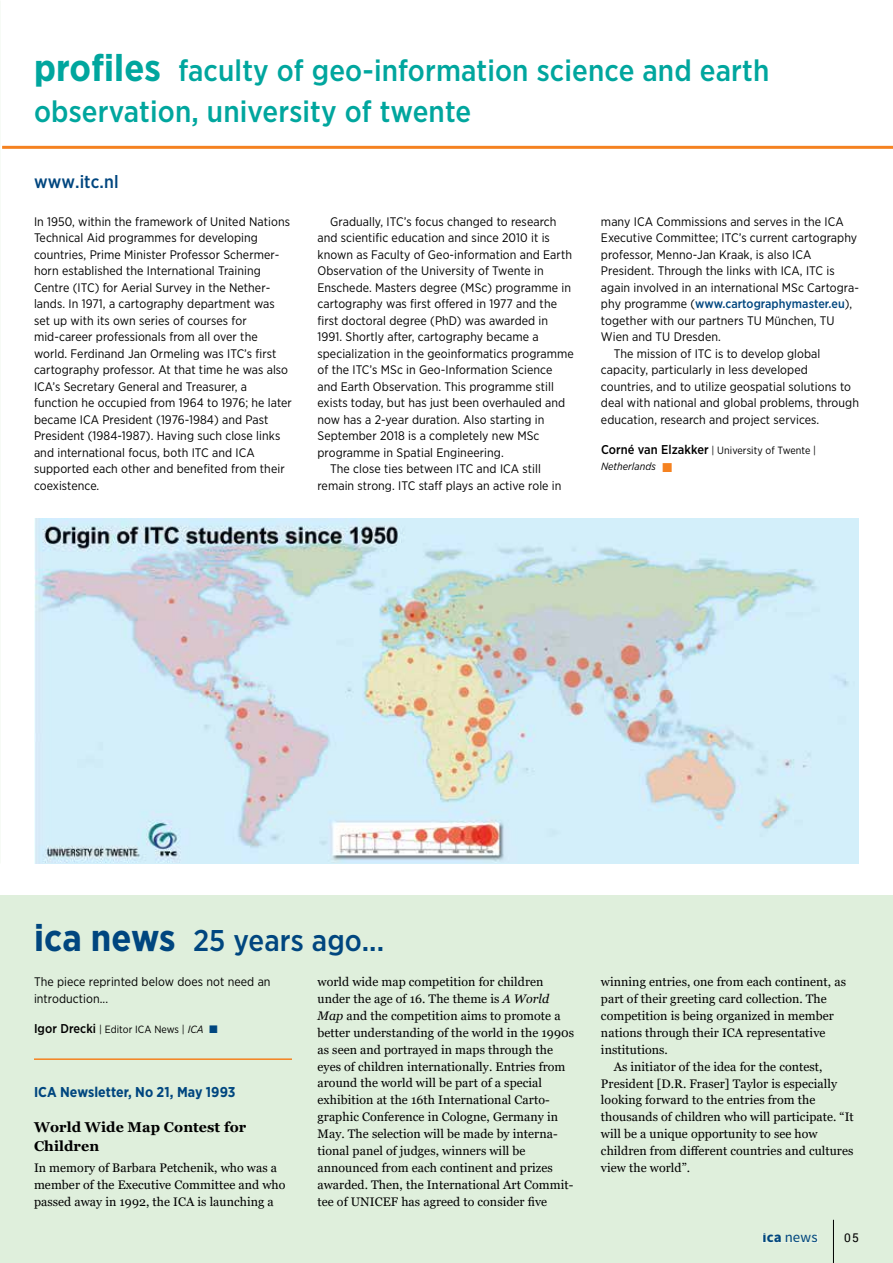
<style>
.page{position:relative;width:893px;height:1263px;background:#fff}
.page>*{position:absolute;margin:0;border:0;box-sizing:border-box;transform-origin:0 0}
.t1{font:500 30px/40.5px "Gotham Narrow";letter-spacing:.005em;color:#00a69e}
.t2{font:500 30px "Gotham Narrow";letter-spacing:.005em;color:#00467f}
.t3{font:500 18px "Gotham Narrow";letter-spacing:.005em;color:#00467f}
.t4{font:14.7px "Source Sans Pro";color:#00467f}
.t5{font:700 14.25px/18.8px "Georgia";letter-spacing:.005em;color:#000}
.t6{font:700 14.25px "Gotham Narrow";letter-spacing:.005em;color:#00467f}
.t7{font:12.3px/16.5px "Gotham Narrow";letter-spacing:.005em;color:#000}
.t8{font:12.3px/17px "Georgia";letter-spacing:.005em;color:#000}
.t9{font:500 12.3px "Gotham Narrow";letter-spacing:.005em;color:#00467f}
.t10{font:12px "Roboto";color:#000}
.t11{font:10.5px/16.5px "Gotham Narrow";letter-spacing:.005em;color:#000}
.s1{font-weight:700;font-size:37.5px}
.s2{font-weight:400;color:#000}
.s3{font-weight:500;font-size:12.75px}
.s4{font-style:italic}
.s5{font-weight:700}
</style>
<div class="page">
<div style="left:0;top:895px;width:893px;height:368px;background:#dfefdc"></div>
<hr style="left:833px;top:1220px;width:1px;height:43px;background:#000">
<img style="left:34px;top:519px;width:825px;height:344px">
<hr style="left:2px;top:146px;width:891px;height:3px;background:#f58220">
<hr style="left:34px;top:1058px;width:258px;height:2px;background:#f58220">
<h1 class="t1" style="left:34px;top:50px;width:737px"><span class="s1">profiles</span> faculty of geo-information science and earth observation, university of twente</h1>
<h2 class="t3" style="left:34px;top:170px;width:86px">www.itc.nl</h2>
<p class="t7" style="left:34px;top:213px;width:259px">In 1950, within the framework of United Nations Technical Aid programmes for developing countries, Prime Minister Professor Schermer&shy;horn established the International Training Centre (ITC) for Aerial Survey in the Nether&shy;lands. In 1971, a cartography department was set up with its own series of courses for mid-career professionals from all over the world. Ferdinand Jan Ormeling was ITC’s first cartography professor. At that time he was also ICA’s Secretary General and Treasurer, a function he occupied from 1964 to 1976; he later became ICA President (1976-1984) and Past President (1984-1987). Having such close links and international focus, both ITC and ICA supported each other and benefited from their coexistence.</p>
<p class="t7" style="left:330px;top:213px;width:228px">Gradually, ITC’s focus changed to research</p>
<p class="t7" style="left:317px;top:229px;width:234px">and scientific education and since 2010 it is</p>
<p class="t7" style="left:317px;top:246px;width:256px">known as Faculty of Geo-information and Earth</p>
<p class="t7" style="left:317px;top:262px;width:228px">Observation of the University of Twente in</p>
<p class="t7" style="left:317px;top:279px;width:255px">Enschede. Masters degree (MSc) programme in</p>
<p class="t7" style="left:317px;top:295px;width:241px">cartography was first offered in 1977 and the</p>
<p class="t7" style="left:317px;top:312px;width:232px">first doctoral degree (PhD) was awarded in</p>
<p class="t7" style="left:317px;top:328px;width:223px">1991. Shortly after, cartography became a</p>
<p class="t7" style="left:317px;top:345px;width:258px">specialization in the geoinformatics programme</p>
<p class="t7" style="left:317px;top:361px;width:236px">of the ITC’s MSc in Geo-Information Science</p>
<p class="t7" style="left:317px;top:378px;width:238px">and Earth Observation. This programme still</p>
<p class="t7" style="left:317px;top:394px;width:249px">exists today, but has just been overhauled and</p>
<p class="t7" style="left:317px;top:411px;width:228px">now has a 2-year duration. Also starting in</p>
<p class="t7" style="left:317px;top:427px;width:224px">September 2018 is a completely new MSc</p>
<p class="t7" style="left:317px;top:444px;width:188px">programme in Spatial Engineering.</p>
<p class="t7" style="left:330px;top:460px;width:212px">The close ties between ITC and ICA still</p>
<p class="t7" style="left:317px;top:477px;width:245px">remain strong. ITC staff plays an active role in</p>
<p class="t7" style="left:601px;top:213px;width:244px">many ICA Commissions and serves in the ICA</p>
<p class="t7" style="left:601px;top:229px;width:258px">Executive Committee; ITC’s current cartography</p>
<p class="t7" style="left:601px;top:246px;width:212px">professor, Menno-Jan Kraak, is also ICA</p>
<p class="t7" style="left:601px;top:262px;width:235px">President. Through the links with ICA, ITC is</p>
<p class="t7" style="left:601px;top:279px;width:259px">again involved in an international MSc Cartogra-</p>
<p class="t9" style="left:601px;top:296px;width:253px"><span class="s2">phy programme (</span>www.cartographymaster.eu<span class="s2">),</span></p>
<p class="t7" style="left:601px;top:312px;width:235px">together with our partners TU München, TU</p>
<p class="t7" style="left:601px;top:328px;width:121px">Wien and TU Dresden.</p>
<p class="t7" style="left:614px;top:345px;width:208px">The mission of ITC is to develop global</p>
<p class="t7" style="left:601px;top:361px;width:208px">capacity, particularly in less developed</p>
<p class="t7" style="left:601px;top:378px;width:252px">countries, and to utilize geospatial solutions to</p>
<p class="t7" style="left:601px;top:394px;width:259px">deal with national and global problems, through</p>
<p class="t7" style="left:601px;top:411px;width:220px">education, research and project services.</p>
<p class="t11" style="left:601px;top:442px;width:217px"><span class="s3">Corné van Elzakker</span> | University of Twente |<br><span class="s4">Netherlands</span></p>
<h1 class="t2" style="left:34px;top:921px;width:352px"><span class="s1">ica news</span> 25 years ago...</h1>
<p class="t8" style="left:317px;top:973px;width:258px">world wide map competition for children under the age of 16. The theme is <span class="s4">A World Map</span> and the competition aims to promote a better understanding of the world in the 1990s as seen and portrayed in maps through the eyes of children internationally. Entries from around the world will be part of a special exhibition at the 16th International Carto&shy;graphic Conference in Cologne, Germany in May. The selection will be made by interna&shy;tional panel of judges, winners will be announced from each continent and prizes awarded. Then, the International Art Commit&shy;tee of UNICEF has agreed to consider five</p>
<p class="t8" style="left:601px;top:973px;width:247px">winning entries, one from each continent, as</p>
<p class="t7" style="left:34px;top:973px;width:238px">The piece reprinted below does not need an introduction...</p>
<p class="t11" style="left:34px;top:1021px;width:171px"><span class="s3">Igor Drecki</span> | Editor ICA News | <span class="s4">ICA</span></p>
<p class="t8" style="left:601px;top:990px;width:227px">part of their greeting card collection. The</p>
<p class="t8" style="left:601px;top:1007px;width:234px">competition is being organized in member</p>
<p class="t8" style="left:601px;top:1024px;width:226px">nations through their ICA representative</p>
<p class="t8" style="left:601px;top:1041px;width:68px">institutions.</p>
<p class="t8" style="left:614px;top:1058px;width:210px">As initiator of the idea for the contest,</p>
<p class="t8" style="left:601px;top:1075px;width:238px">President [D.R. Fraser] Taylor is especially</p>
<p class="t8" style="left:601px;top:1092px;width:216px">looking forward to the entries from the</p>
<p class="t8" style="left:601px;top:1109px;width:254px">thousands of children who will participate. “It</p>
<p class="t8" style="left:601px;top:1126px;width:218px">will be a unique opportunity to see how</p>
<p class="t8" style="left:601px;top:1143px;width:254px">children from different countries and cultures</p>
<p class="t8" style="left:601px;top:1160px;width:91px">view the world”.</p>
<p class="t6" style="left:34px;top:1082px;width:203px">ICA Newsletter, No 21, May 1993</p>
<p class="t5" style="left:34px;top:1117px;width:214px">World Wide Map Contest for<br>Children</p>
<p class="t8" style="left:34px;top:1159px;width:253px">In memory of Barbara Petchenik, who was a member of the Executive Committee and who passed away in 1992, the ICA is launching a</p>
<p class="t4" style="left:762px;top:1228px;width:57px"><span class="s5">ica</span> news</p>
<p class="t10" style="left:844px;top:1229px;width:16px">05</p>
</div>
